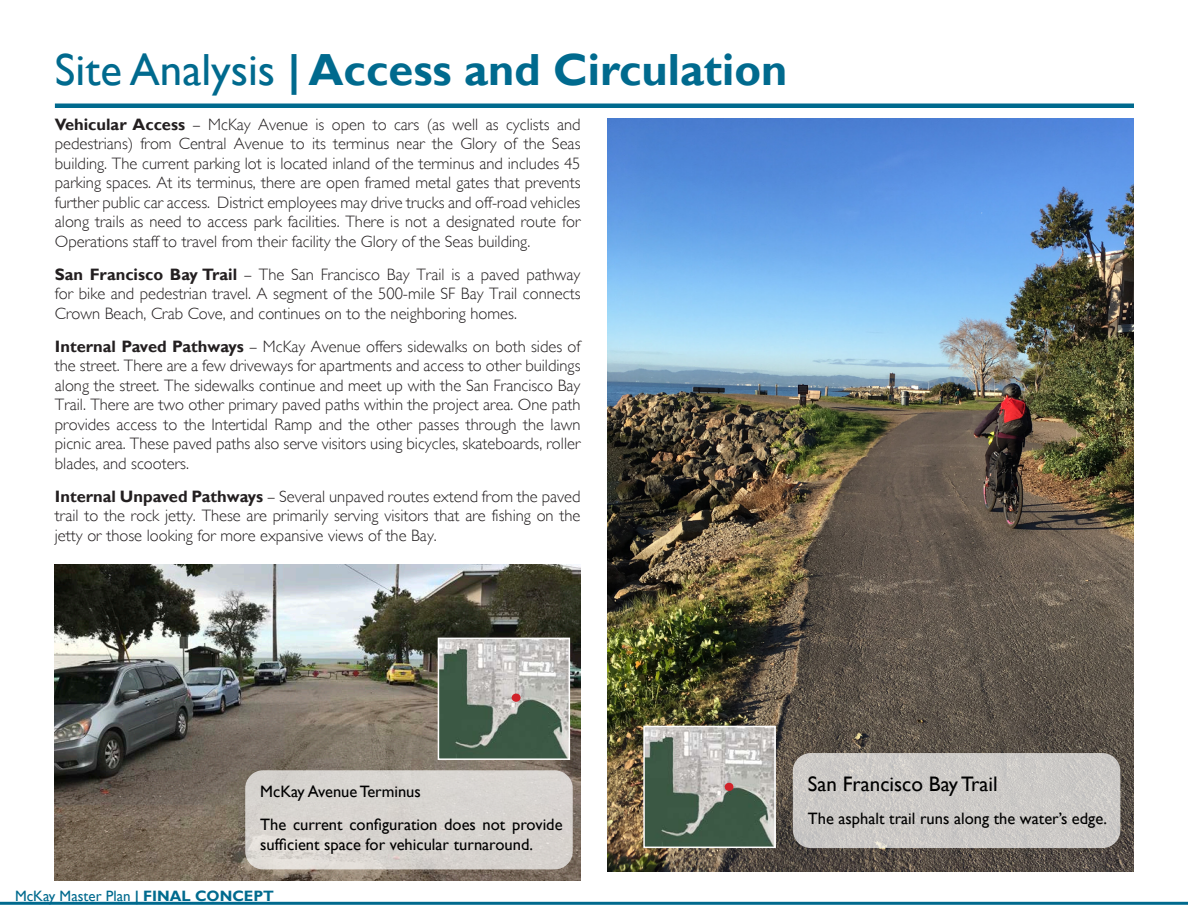
<style>
.page{position:relative;width:1188px;height:918px;background:#fff}
.page>*{position:absolute;margin:0;border:0;box-sizing:border-box;transform-origin:0 0}
.Heading_1{font:700 45px "Gill Sans";color:#006a8e}
.TextBox_Header_1{font:21px "Gill Sans";color:#000}
.t1{font:300 16.5px/19.5px "Gill Sans";color:#231f20;text-align:justify}
.TextBox_BasicParagra{font:16.5px/19.8px "Gill Sans";color:#000}
.t2{font:15px "Gill Sans";color:#006a8e}
.s1{font-weight:400}
.s2{font-weight:700}
</style>
<div class="page">
<hr style="left:0;top:902px;width:1188px;height:3px;background:#006a8e">
<img style="left:608px;top:118px;width:526px;height:753px">
<img style="left:54px;top:564px;width:526px;height:317px">
<img style="left:646px;top:729px;width:127px;height:116px">
<div style="left:643px;top:726px;width:133px;height:122px;border:2px solid #fff"></div>
<hr style="left:55px;top:104px;width:1079px;height:4px;background:#006a8e">
<div style="left:793px;top:753px;width:327px;height:95px;background:#ccc9c7;border-radius:18px"></div>
<div style="left:245px;top:770px;width:328px;height:99px;background:#d8d4d0;border-radius:18px"></div>
<img style="left:441px;top:641px;width:126px;height:116px">
<div style="left:438px;top:638px;width:132px;height:122px;border:2px solid #fff"></div>
<div style="left:512px;top:694px;width:9px;height:8px;background:#d1232a;border-radius:50%"></div>
<div style="left:725px;top:783px;width:9px;height:8px;background:#d1232a;border-radius:50%"></div>
<p class="Heading_1" style="left:55px;top:44px;width:734px"><span class="s1">Site Analysis</span> | Access and Circulation</p>
<p class="t1" style="left:55px;top:115px;width:527px"><span class="s2">Vehicular Access</span> – McKay Avenue is open to cars (as well as cyclists and pedestrians) from Central Avenue to its terminus near the Glory of the Seas building. The current parking lot is located inland of the terminus and includes 45 parking spaces. At its terminus, there are open framed metal gates that prevents further public car access. District employees may drive trucks and off-road vehicles along trails as need to access park facilities. There is not a designated route for Operations staff to travel from their facility the Glory of the Seas building.</p>
<p class="t1" style="left:55px;top:265px;width:527px"><span class="s2">San Francisco Bay Trail</span> – The San Francisco Bay Trail is a paved pathway for bike and pedestrian travel. A segment of the 500-mile SF Bay Trail connects Crown Beach, Crab Cove, and continues on to the neighboring homes.</p>
<p class="t1" style="left:55px;top:337px;width:527px"><span class="s2">Internal Paved Pathways</span> – McKay Avenue offers sidewalks on both sides of the street. There are a few driveways for apartments and access to other buildings along the street. The sidewalks continue and meet up with the San Francisco Bay Trail. There are two other primary paved paths within the project area. One path provides access to the Intertidal Ramp and the other passes through the lawn picnic area. These paved paths also serve visitors using bicycles, skateboards, roller blades, and scooters.</p>
<p class="t1" style="left:55px;top:487px;width:527px"><span class="s2">Internal Unpaved Pathways</span> – Several unpaved routes extend from the paved trail to the rock jetty. These are primarily serving visitors that are fishing on the jetty or those looking for more expansive views of the Bay.</p>
<p class="TextBox_BasicParagra" style="left:260px;top:782px;width:162px">McKay Avenue Terminus</p>
<p class="TextBox_BasicParagra" style="left:260px;top:815px;width:304px">The current configuration does not provide sufficient space for vehicular turnaround.</p>
<p class="t2" style="left:15px;top:887px;width:261px">McKay Master Plan <span class="s2">| FINAL CONCEPT</span></p>
<p class="TextBox_Header_1" style="left:808px;top:772px;width:191px">San Francisco Bay Trail</p>
<p class="TextBox_BasicParagra" style="left:808px;top:809px;width:301px">The asphalt trail runs along the water’s edge.</p>
</div>
